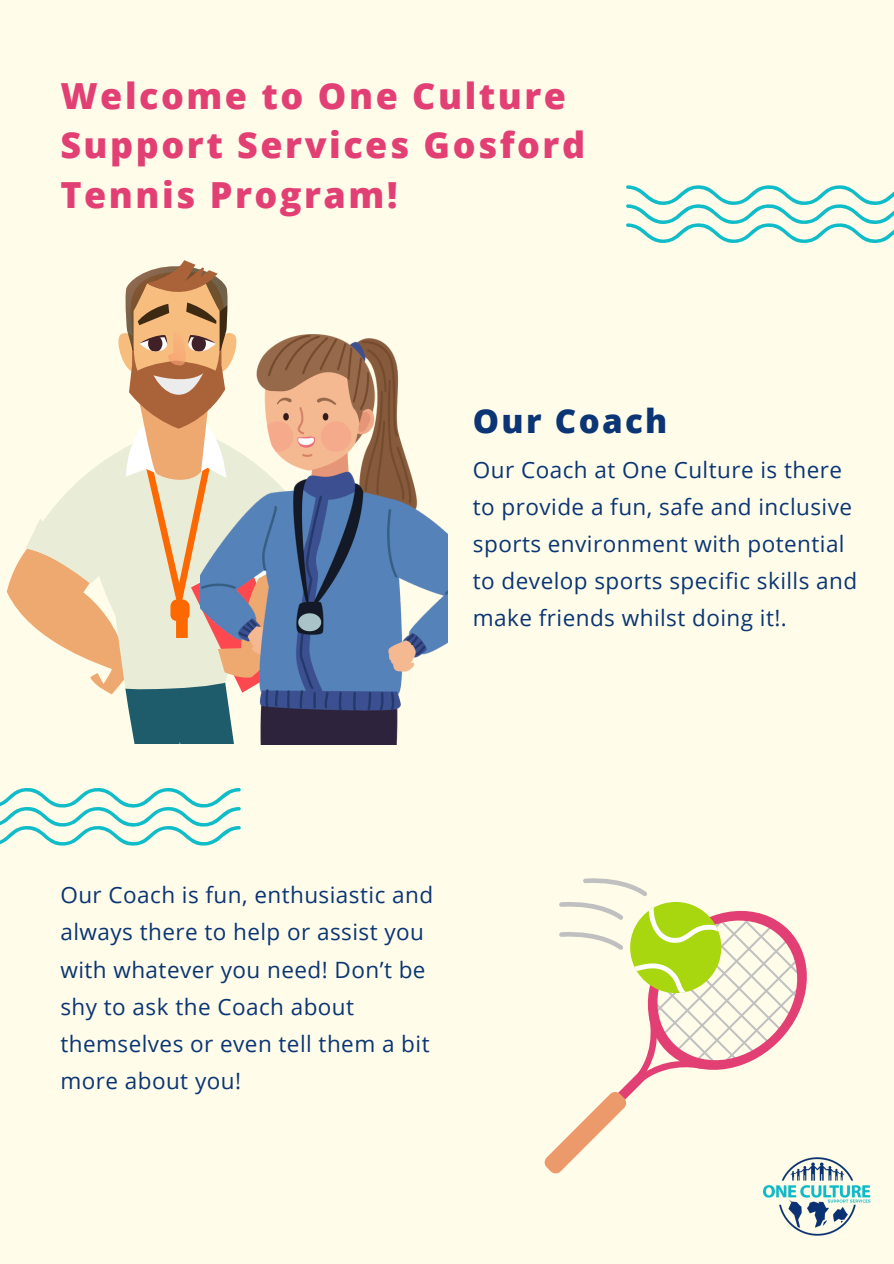
<style>
.page{position:relative;width:894px;height:1264px;background:#fff}
.page>*{position:absolute;margin:0;border:0;box-sizing:border-box;transform-origin:0 0}
.t1{font:800 36px/49.5px "Open Sans";letter-spacing:.07em;color:#e24074}
.t2{font:800 33.15px "Open Sans";letter-spacing:.07em;color:#0b3574}
.t3{font:22.5px/37.2px "Open Sans";letter-spacing:.02em;color:#0b3574}
</style>
<div class="page">
<div style="left:0;top:0;width:893px;height:1263px;background:#fffde9"></div>
<img style="left:763px;top:1157px;width:108px;height:79px">
<svg style="left:626px;top:185px;width:267px;height:58px"></svg>
<svg style="left:0;top:787px;width:241px;height:59px"></svg>
<svg style="left:544px;top:878px;width:272px;height:296px"></svg>
<svg style="left:7px;top:260px;width:318px;height:483px"></svg>
<div style="left:148px;top:336px;width:14px;height:16px;background:#412128;border-radius:50%"></div>
<div style="left:191px;top:336px;width:15px;height:16px;background:#412128;border-radius:50%"></div>
<img style="left:200px;top:335px;width:247px;height:409px">
<p class="t1" style="left:60px;top:70px;width:526px">Welcome to One Culture<br>Support Services Gosford<br>Tennis Program!</p>
<p class="t2" style="left:473px;top:397px;width:196px">Our Coach</p>
<h1 class="t3" style="left:473px;top:450px;width:386px">Our Coach at One Culture is there to provide a fun, safe and inclusive sports environment with potential to develop sports specific skills and make friends whilst doing it!.</h1>
<p class="t3" style="left:60px;top:876px;width:374px">Our Coach is fun, enthusiastic and always there to help or assist you with whatever you need! Don’t be shy to ask the Coach about themselves or even tell them a bit more about you!</p>
</div>
